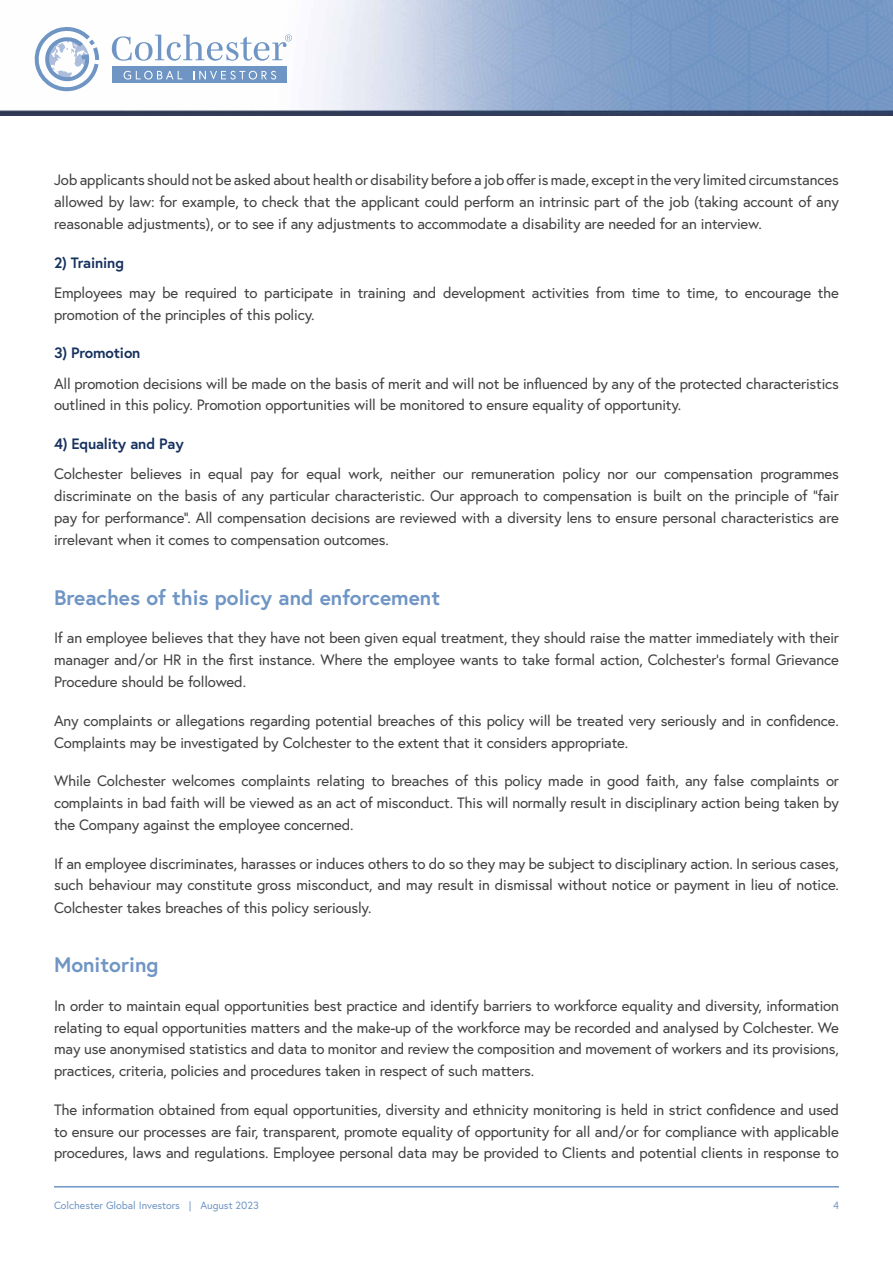
<style>
.page{position:relative;width:893px;height:1263px;background:#fff}
.page>*{position:absolute;margin:0;border:0;box-sizing:border-box;transform-origin:0 0}
.t1{font:700 21px "Europa";color:#6f95c5}
.t2{font:15px/21.8px "Europa";letter-spacing:-.01em;color:#414042;text-align:justify}
.t3{font:700 15px "Europa";letter-spacing:-.01em;color:#16315e}
.t4{font:10.5px "Europa";color:#6f95c5}
</style>
<div class="page">
<hr style="left:54px;top:1186px;width:785px;height:1px;background:#6f95c5">
<img style="left:0;top:0;width:893px;height:115px">
<div style="left:112px;top:67px;width:175px;height:16px;background:#6f95c5"></div>
<svg style="left:35px;top:27px;width:64px;height:64px"></svg>
<svg style="left:124px;top:71px;width:58px;height:9px"></svg>
<svg style="left:193px;top:71px;width:83px;height:9px"></svg>
<svg style="left:112px;top:34px;width:180px;height:27px"></svg>
<p class="t2" style="left:54px;top:169px;width:786px">Job applicants should not be asked about health or disability before a job offer is made, except in the very limited circumstances allowed by law: for example, to check that the applicant could perform an intrinsic part of the job (taking account of any reasonable adjustments), or to see if any adjustments to accommodate a disability are needed for an interview.</p>
<p class="t3" style="left:54px;top:252px;width:71px">2) Training</p>
<p class="t2" style="left:54px;top:281px;width:786px">Employees may be required to participate in training and development activities from time to time, to encourage the promotion of the principles of this policy.</p>
<p class="t3" style="left:54px;top:343px;width:88px">3) Promotion</p>
<p class="t2" style="left:54px;top:372px;width:786px">All promotion decisions will be made on the basis of merit and will not be influenced by any of the protected characteristics outlined in this policy. Promotion opportunities will be monitored to ensure equality of opportunity.</p>
<p class="t3" style="left:54px;top:434px;width:131px">4) Equality and Pay</p>
<p class="t2" style="left:54px;top:463px;width:786px">Colchester believes in equal pay for equal work, neither our remuneration policy nor our compensation programmes discriminate on the basis of any particular characteristic. Our approach to compensation is built on the principle of “fair pay for performance”. All compensation decisions are reviewed with a diversity lens to ensure personal characteristics are irrelevant when it comes to compensation outcomes.</p>
<h1 class="t1" style="left:54px;top:583px;width:388px">Breaches of this policy and enforcement</h1>
<p class="t2" style="left:54px;top:627px;width:786px">If an employee believes that they have not been given equal treatment, they should raise the matter immediately with their manager and/or HR in the first instance. Where the employee wants to take formal action, Colchester’s formal Grievance Procedure should be followed.</p>
<p class="t2" style="left:54px;top:709px;width:786px">Any complaints or allegations regarding potential breaches of this policy will be treated very seriously and in confidence.<br>Complaints may be investigated by Colchester to the extent that it considers appropriate.</p>
<p class="t2" style="left:54px;top:770px;width:786px">While Colchester welcomes complaints relating to breaches of this policy made in good faith, any false complaints or complaints in bad faith will be viewed as an act of misconduct. This will normally result in disciplinary action being taken by the Company against the employee concerned.</p>
<p class="t2" style="left:54px;top:852px;width:787px;line-height:22.2px">If an employee discriminates, harasses or induces others to do so they may be subject to disciplinary action. In serious cases, such behaviour may constitute gross misconduct, and may result in dismissal without notice or payment in lieu of notice.<br>Colchester takes breaches of this policy seriously.</p>
<h1 class="t1" style="left:54px;top:950px;width:106px">Monitoring</h1>
<p class="t2" style="left:54px;top:994px;width:786px">In order to maintain equal opportunities best practice and identify barriers to workforce equality and diversity, information relating to equal opportunities matters and the make-up of the workforce may be recorded and analysed by Colchester. We may use anonymised statistics and data to monitor and review the composition and movement of workers and its provisions, practices, criteria, policies and procedures taken in respect of such matters.</p>
<p class="t2" style="left:54px;top:1098px;width:786px">The information obtained from equal opportunities, diversity and ethnicity monitoring is held in strict confidence and used to ensure our processes are fair, transparent, promote equality of opportunity for all and/or for compliance with applicable procedures, laws and regulations. Employee personal data may be provided to Clients and potential clients in response to</p>
<p class="t4" style="left:54px;top:1198px;width:206px">Colchester Global Investors | August 2023</p>
<p class="t4" style="left:833px;top:1198px;width:7px">4</p>
</div>
